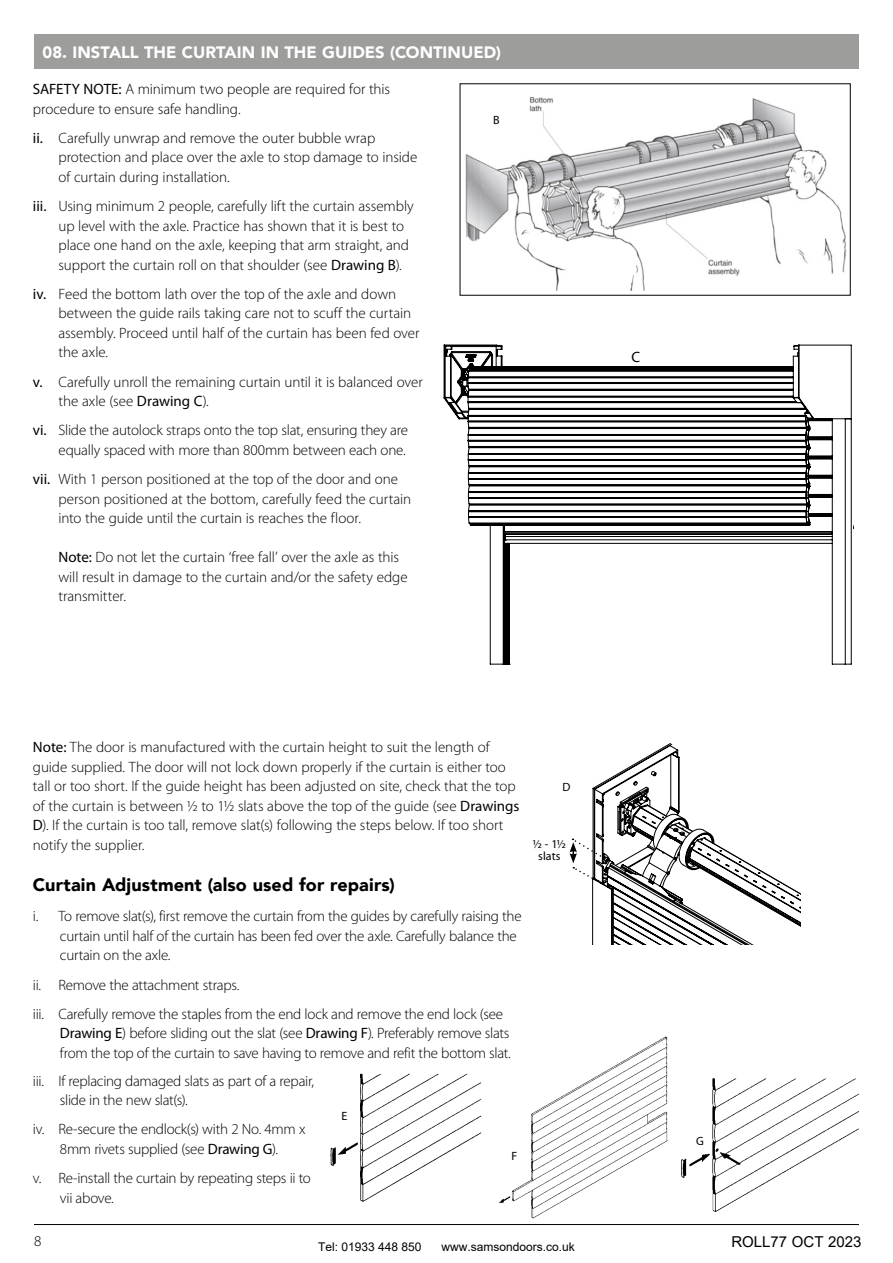
<style>
.page{position:relative;width:893px;height:1263px;background:#fff}
.page>*{position:absolute;margin:0;border:0;box-sizing:border-box;transform-origin:0 0}
.t1{font:900 18px "Avenir";letter-spacing:.005em;color:#000}
.t2{font:900 16.5px "Avenir";color:#fff}
.t3{font:300 15px/19.5px "Myriad Pro";letter-spacing:-.005em;color:#000}
.t4{font:15px "Arial";color:#000}
.t5{font:15px "Myriad Pro";color:#000}
.t6{font:12px "Arial";color:#000}
.t7{font:12px/12px "Myriad Pro";letter-spacing:.005em;color:#000;text-align:center}
.t8{font:10.35px "Century Gothic";color:#000}
.t9{font:6.9px "Century Gothic";letter-spacing:1.065em;color:#000}
.s1{font-weight:400}
</style>
<div class="page">
<hr style="left:34px;top:1224px;width:825px;height:1px;background:#000">
<hr style="left:892px;top:295px;width:1px;height:372px;background:#c0c0c0">
<svg style="left:443px;top:344px;width:411px;height:321px"></svg>
<img style="left:465px;top:97px;width:382px;height:194px">
<img style="left:681px;top:1078px;width:178px;height:133px">
<img style="left:499px;top:1036px;width:169px;height:183px">
<img style="left:330px;top:1073px;width:152px;height:129px">
<svg style="left:570px;top:743px;width:231px;height:202px"></svg>
<div style="left:34px;top:34px;width:825px;height:35px;background:#9d9d9c"></div>
<p class="t2" style="left:43px;top:38px;width:460px">08. INSTALL THE CURTAIN IN THE GUIDES (CONTINUED)</p>
<p class="t3" style="left:33px;top:80px;width:359px"><span class="s1">SAFETY NOTE:</span> A minimum two people are required for this procedure to ensure safe handling.</p>
<p class="t3" style="left:58px;top:128px;width:360px;text-indent:-26px"><span class="s1">ii.</span> Carefully unwrap and remove the outer bubble wrap protection and place over the axle to stop damage to inside of curtain during installation.</p>
<p class="t3" style="left:58px;top:197px;width:357px;text-indent:-25px"><span class="s1">iii.</span> Using minimum 2 people, carefully lift the curtain assembly up level with the axle. Practice has shown that it is best to place one hand on the axle, keeping that arm straight, and support the curtain roll on that shoulder (see <span class="s1">Drawing B</span>).</p>
<p class="t3" style="left:58px;top:284px;width:363px;text-indent:-26px"><span class="s1">iv.</span> Feed the bottom lath over the top of the axle and down between the guide rails taking care not to scuff the curtain assembly. Proceed until half of the curtain has been fed over the axle.</p>
<p class="t3" style="left:58px;top:372px;width:366px;text-indent:-26px"><span class="s1">v.</span> Carefully unroll the remaining curtain until it is balanced over the axle (see <span class="s1">Drawing C</span>).</p>
<p class="t3" style="left:33px;top:421px;width:377px;text-align:right"><span class="s1">vi.</span> Slide the autolock straps onto the top slat, ensuring they are equally spaced with more than 800mm between each one.</p>
<p class="t3" style="left:58px;top:470px;width:354px;text-indent:-26px"><span class="s1">vii.</span> With 1 person positioned at the top of the door and one person positioned at the bottom, carefully feed the curtain into the guide until the curtain is reaches the floor.</p>
<p class="t3" style="left:58px;top:548px;width:351px"><span class="s1">Note:</span> Do not let the curtain ‘free fall’ over the axle as this will result in damage to the curtain and/or the safety edge transmitter.</p>
<p class="t9" style="left:356px;top:148px;width:78px">BCDEGHJ</p>
<p class="t9" style="left:343px;top:148px;width:7px">A</p>
<p class="t8" style="left:330px;top:305px;width:7px">E</p>
<p class="t8" style="left:328px;top:428px;width:9px">D</p>
<p class="t8" style="left:328px;top:550px;width:10px">C</p>
<p class="t7" style="left:493px;top:114px;width:8px">B</p>
<p class="t3" style="left:33px;top:738px;width:488px"><span class="s1">Note:</span> The door is manufactured with the curtain height to suit the length of guide supplied. The door will not lock down properly if the curtain is either too tall or too short. If the guide height has been adjusted on site, check that the top of the curtain is between 1/2 to 11/2 slats above the top of the guide (see <span class="s1">Drawings D</span>). If the curtain is too tall, remove slat(s) following the steps below. If too short notify the supplier.</p>
<p class="t1" style="left:33px;top:869px;width:363px">Curtain Adjustment (also used for repairs)</p>
<p class="t3" style="left:60px;top:907px;width:463px;text-indent:-27px">i. To remove slat(s), first remove the curtain from the guides by carefully raising the curtain until half of the curtain has been fed over the axle. Carefully balance the curtain on the axle.</p>
<p class="t3" style="left:33px;top:970px;width:472px;line-height:29.2px">ii. Remove the attachment straps.<br>iii. Carefully remove the staples from the end lock and remove the end lock (see</p>
<p class="t3" style="left:60px;top:1024px;width:452px"><span class="s1">Drawing E</span>) before sliding out the slat (see <span class="s1">Drawing F</span>). Preferably remove slats from the top of the curtain to save having to remove and refit the bottom slat.</p>
<p class="t8" style="left:328px;top:787px;width:9px">A</p>
<p class="t3" style="left:60px;top:1071px;width:256px;text-indent:-27px">iii. If replacing damaged slats as part of a repair, slide in the new slat(s).</p>
<p class="t3" style="left:33px;top:1120px;width:274px;text-align:center">iv. Re-secure the endlock(s) with 2 No. 4mm x<br>8mm rivets supplied (see <span class="s1">Drawing G</span>).</p>
<p class="t3" style="left:60px;top:1169px;width:252px;text-indent:-27px">v. Re-install the curtain by repeating steps ii to vii above.</p>
<p class="t7" style="left:341px;top:1110px;width:7px">E</p>
<p class="t7" style="left:511px;top:1149px;width:7px">F</p>
<p class="t7" style="left:562px;top:780px;width:9px">D</p>
<p class="t7" style="left:533px;top:837px;width:34px">1/2 - 11/2 slats</p>
<p class="t5" style="left:631px;top:347px;width:10px">C</p>
<p class="t7" style="left:696px;top:1135px;width:9px">G</p>
<p class="t3" style="left:34px;top:1231px;width:9px">8</p>
<p class="t4" style="left:731px;top:1232px;width:132px">ROLL77 OCT 2023</p>
<p class="t6" style="left:318px;top:1239px;width:105px">Tel: 01933 448 850</p>
<p class="t6" style="left:441px;top:1239px;width:135px">www.samsondoors.co.uk</p>
</div>
